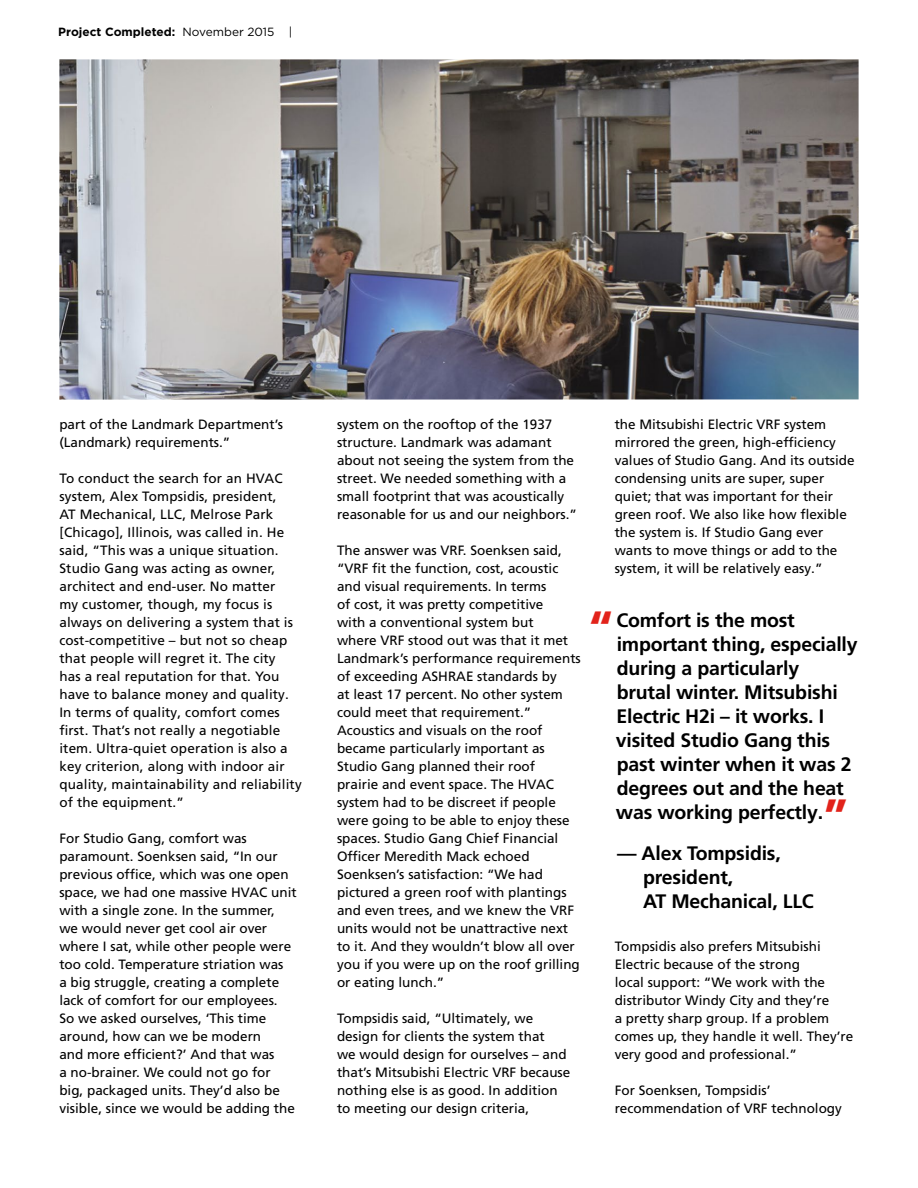
<style>
.page{position:relative;width:918px;height:1188px;background:#fff}
.page>*{position:absolute;margin:0;border:0;box-sizing:border-box;transform-origin:0 0}
.t1{font:700 49.5px "Frutiger LT Pro";color:#e2231b}
.t2{font:700 19.5px/24px "Frutiger LT Pro";letter-spacing:-.01em;color:#000}
.t3{font:13.5px/18px "Frutiger LT Pro";color:#000}
.t4{font:700 11.85px "Gotham HTF";color:#000}
.s1{font-weight:400}
</style>
<div class="page">
<img style="left:59px;top:59px;width:800px;height:341px">
<p class="t4" style="left:58px;top:25px;width:236px">Project Completed: <span class="s1">November 2015 |</span></p>
<p class="t3" style="left:59px;top:415px;width:225px">part of the Landmark Department’s (Landmark) requirements.”</p>
<p class="t3" style="left:59px;top:469px;width:244px">To conduct the search for an HVAC system, Alex Tompsidis, president,<br>AT Mechanical, LLC, Melrose Park [Chicago], Illinois, was called in. He said, “This was a unique situation.<br>Studio Gang was acting as owner, architect and end-user. No matter<br>my customer, though, my focus is always on delivering a system that is cost-competitive – but not so cheap that people will regret it. The city<br>has a real reputation for that. You have to balance money and quality.<br>In terms of quality, comfort comes first. That’s not really a negotiable item. Ultra-quiet operation is also a key criterion, along with indoor air quality, maintainability and reliability of the equipment.”</p>
<p class="t3" style="left:59px;top:829px;width:239px">For Studio Gang, comfort was paramount. Soenksen said, “In our previous office, which was one open space, we had one massive HVAC unit with a single zone. In the summer, we would never get cool air over where I sat, while other people were too cold. Temperature striation was<br>a big struggle, creating a complete lack of comfort for our employees.<br>So we asked ourselves, ‘This time around, how can we be modern<br>and more efficient?’ And that was<br>a no-brainer. We could not go for big, packaged units. They’d also be visible, since we would be adding the</p>
<p class="t3" style="left:337px;top:415px;width:242px">system on the rooftop of the 1937 structure. Landmark was adamant about not seeing the system from the street. We needed something with a small footprint that was acoustically reasonable for us and our neighbors.”</p>
<p class="t3" style="left:337px;top:541px;width:245px">The answer was VRF. Soenksen said, “VRF fit the function, cost, acoustic and visual requirements. In terms<br>of cost, it was pretty competitive<br>with a conventional system but<br>where VRF stood out was that it met Landmark’s performance requirements of exceeding ASHRAE standards by<br>at least 17 percent. No other system could meet that requirement.” Acoustics and visuals on the roof became particularly important as Studio Gang planned their roof<br>prairie and event space. The HVAC system had to be discreet if people were going to be able to enjoy these spaces. Studio Gang Chief Financial Officer Meredith Mack echoed Soenksen’s satisfaction: “We had pictured a green roof with plantings and even trees, and we knew the VRF units would not be unattractive next to it. And they wouldn’t blow all over you if you were up on the roof grilling or eating lunch.”</p>
<p class="t3" style="left:337px;top:1009px;width:235px">Tompsidis said, “Ultimately, we design for clients the system that<br>we would design for ourselves – and that’s Mitsubishi Electric VRF because nothing else is as good. In addition to meeting our design criteria,</p>
<p class="t3" style="left:615px;top:415px;width:242px">the Mitsubishi Electric VRF system mirrored the green, high-efficiency values of Studio Gang. And its outside condensing units are super, super quiet; that was important for their green roof. We also like how flexible the system is. If Studio Gang ever wants to move things or add to the system, it will be relatively easy.”</p>
<h1 class="t1" style="left:589px;top:599px;width:25px">“</h1>
<h2 class="t2" style="left:616px;top:608px;width:243px">Comfort is the most important thing, especially during a particularly<br>brutal winter. Mitsubishi<br>Electric H2i – it works. I visited Studio Gang this past winter when it was 2 degrees out and the heat was working perfectly.</h2>
<h2 class="t2" style="left:643px;top:841px;width:172px;text-indent:-26px">— Alex Tompsidis, president,<br>AT Mechanical, LLC</h2>
<h1 class="t1" style="left:824px;top:788px;width:25px">”</h1>
<p class="t3" style="left:615px;top:937px;width:240px">Tompsidis also prefers Mitsubishi Electric because of the strong<br>local support: “We work with the distributor Windy City and they’re<br>a pretty sharp group. If a problem comes up, they handle it well. They’re very good and professional.”</p>
<p class="t3" style="left:615px;top:1081px;width:229px">For Soenksen, Tompsidis’ recommendation of VRF technology</p>
</div>
